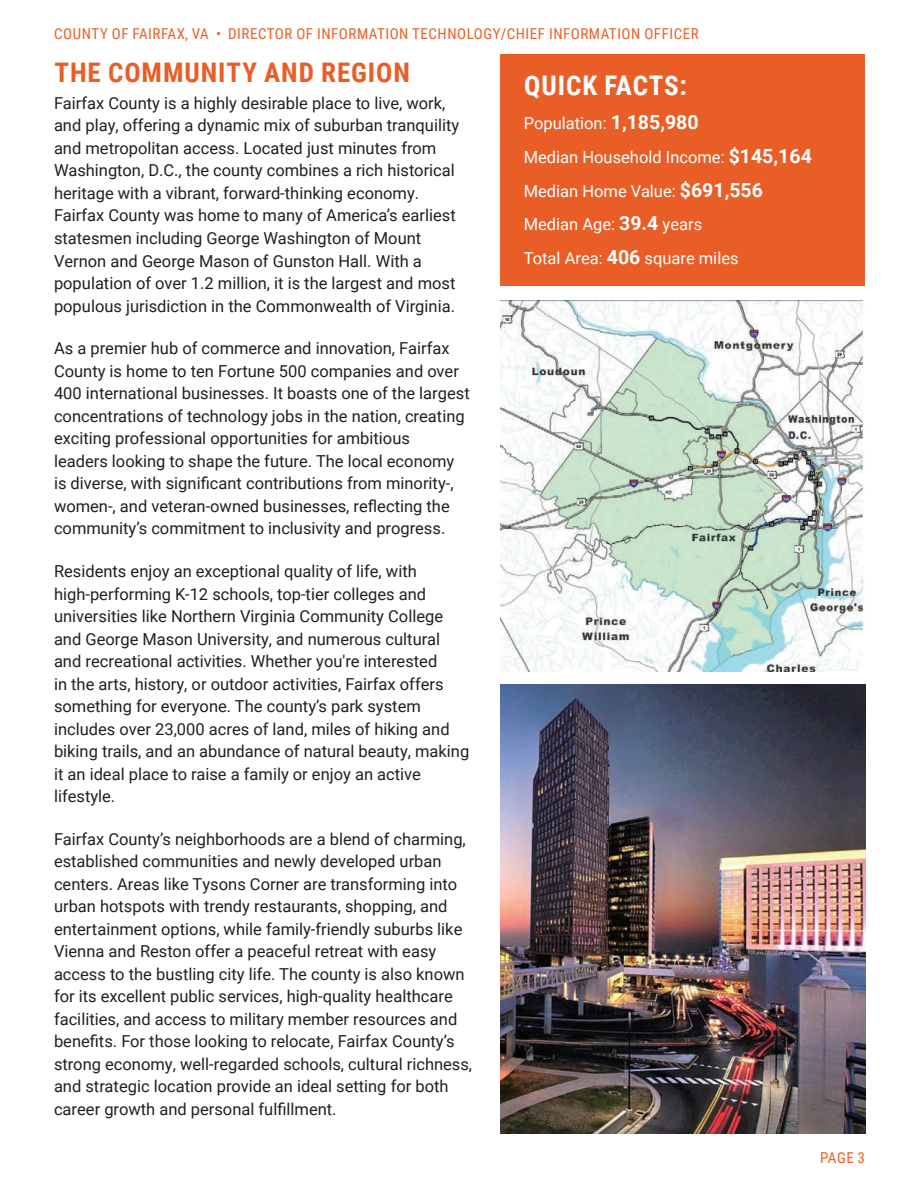
<style>
.page{position:relative;width:918px;height:1188px;background:#fff}
.page>*{position:absolute;margin:0;border:0;box-sizing:border-box;transform-origin:0 0}
.Header1{font:700 27px "Roboto Condensed";letter-spacing:.035em;color:#e95e27}
.Header1-2{font:700 27px "Roboto Condensed";letter-spacing:.035em;color:#fff}
.Text_11{font:16.5px/22.5px "Roboto";color:#231f20}
.Text_11-2{font:16.5px "Roboto";color:#fff}
.Header1-3{font:15px "Roboto Condensed";letter-spacing:.035em;color:#e95e27}
.s1{font-weight:700;font-size:19.5px}
</style>
<div class="page">
<div style="left:500px;top:54px;width:365px;height:231px;background:#e95e27"></div>
<img style="left:500px;top:300px;width:365px;height:372px">
<img style="left:500px;top:685px;width:365px;height:449px">
<p class="Header1-3" style="left:54px;top:23px;width:646px">COUNTY OF FAIRFAX, VA • DIRECTOR OF INFORMATION TECHNOLOGY/CHIEF INFORMATION OFFICER</p>
<p class="Header1" style="left:54px;top:54px;width:357px">THE COMMUNITY AND REGION</p>
<p class="Text_11" style="left:54px;top:91px;width:407px">Fairfax County is a highly desirable place to live, work, and play, offering a dynamic mix of suburban tranquility and metropolitan access. Located just minutes from Washington, D.C., the county combines a rich historical heritage with a vibrant, forward-thinking economy.<br>Fairfax County was home to many of America’s earliest statesmen including George Washington of Mount Vernon and George Mason of Gunston Hall. With a population of over 1.2 million, it is the largest and most populous jurisdiction in the Commonwealth of Virginia.</p>
<p class="Text_11" style="left:54px;top:337px;width:417px">As a premier hub of commerce and innovation, Fairfax County is home to ten Fortune 500 companies and over 400 international businesses. It boasts one of the largest concentrations of technology jobs in the nation, creating exciting professional opportunities for ambitious<br>leaders looking to shape the future. The local economy is diverse, with significant contributions from minority-, women-, and veteran-owned businesses, reflecting the community’s commitment to inclusivity and progress.</p>
<p class="Text_11" style="left:54px;top:559px;width:417px">Residents enjoy an exceptional quality of life, with high-performing K-12 schools, top-tier colleges and universities like Northern Virginia Community College and George Mason University, and numerous cultural and recreational activities. Whether you're interested<br>in the arts, history, or outdoor activities, Fairfax offers something for everyone. The county’s park system includes over 23,000 acres of land, miles of hiking and biking trails, and an abundance of natural beauty, making it an ideal place to raise a family or enjoy an active lifestyle.</p>
<p class="Text_11" style="left:54px;top:827px;width:420px">Fairfax County’s neighborhoods are a blend of charming, established communities and newly developed urban centers. Areas like Tysons Corner are transforming into urban hotspots with trendy restaurants, shopping, and entertainment options, while family-friendly suburbs like Vienna and Reston offer a peaceful retreat with easy access to the bustling city life. The county is also known for its excellent public services, high-quality healthcare facilities, and access to military member resources and benefits. For those looking to relocate, Fairfax County’s strong economy, well-regarded schools, cultural richness, and strategic location provide an ideal setting for both career growth and personal fulfillment.</p>
<p class="Header1-2" style="left:524px;top:67px;width:164px">QUICK FACTS:</p>
<p class="Text_11-2" style="left:524px;top:112px;width:176px">Population: <span class="s1">1,185,980</span></p>
<p class="Text_11-2" style="left:524px;top:146px;width:290px">Median Household Income: <span class="s1">$145,164</span></p>
<p class="Text_11-2" style="left:524px;top:179px;width:241px">Median Home Value: <span class="s1">$691,556</span></p>
<p class="Text_11-2" style="left:524px;top:213px;width:180px">Median Age: <span class="s1">39.4</span> years</p>
<p class="Text_11-2" style="left:524px;top:247px;width:216px">Total Area: <span class="s1">406</span> square miles</p>
<p class="Header1-3" style="left:820px;top:1147px;width:46px">PAGE 3</p>
</div>
